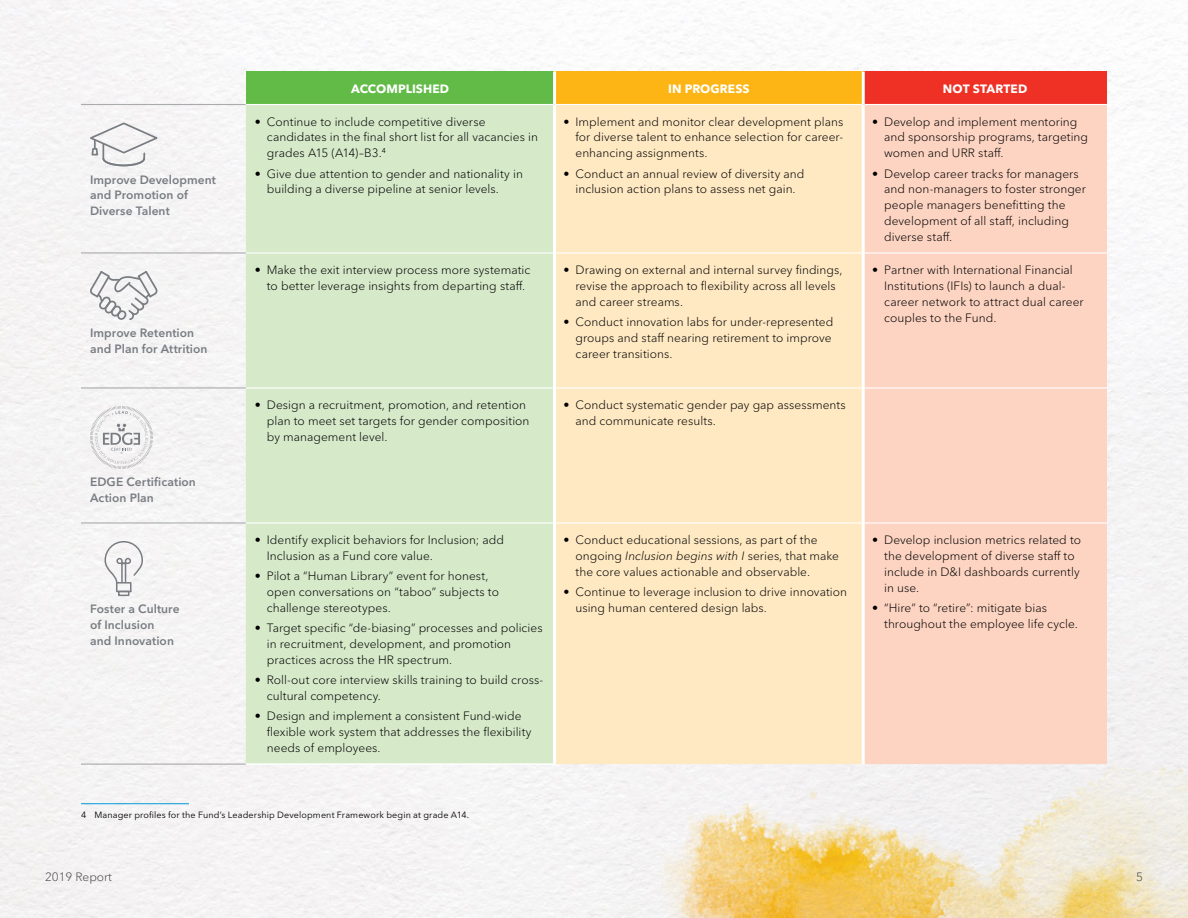
<style>
.page{position:relative;width:1188px;height:918px;background:#fff}
.page>*{position:absolute;margin:0;border:0;box-sizing:border-box;transform-origin:0 0}
.t1{font:300 12px/15.9px "Avenir Next W1 G";letter-spacing:.005em;color:#000}
.t2{font:600 12px/15.9px "Avenir Next W1 G";letter-spacing:.005em;color:#797d82}
.t3{font:700 12px "Avenir Next W1 G";letter-spacing:.005em;color:#fff}
.t4{font:300 12px "Avenir Next W1 G";color:#4d4d4f}
.t5{font:9px "Avenir Next W1 G";letter-spacing:.015em;color:#000}
.s1{font-style:italic}
</style>
<div class="page">
<img style="left:0;top:0;width:1188px;height:918px">
<div style="left:246px;top:71px;width:309px;height:34px;background:#62bb46"></div>
<div style="left:555px;top:71px;width:308px;height:34px;background:#fcb515"></div>
<div style="left:863px;top:71px;width:244px;height:34px;background:#ee3124"></div>
<div style="left:246px;top:105px;width:307px;height:658px;background:#d6eaca"></div>
<div style="left:556px;top:105px;width:306px;height:659px;background:#ffe9c3"></div>
<div style="left:865px;top:105px;width:242px;height:659px;background:#fdd4c2"></div>
<hr style="left:81px;top:104px;width:165px;height:1px;background:#a9abac">
<hr style="left:81px;top:252px;width:165px;height:2px;background:#a9abac">
<hr style="left:81px;top:387px;width:165px;height:2px;background:#a9abac">
<hr style="left:81px;top:522px;width:165px;height:2px;background:#a9abac">
<hr style="left:81px;top:764px;width:165px;height:1px;background:#a9abac">
<hr style="left:246px;top:104px;width:307px;height:1px;background:#fff">
<hr style="left:556px;top:104px;width:306px;height:1px;background:#fff">
<hr style="left:865px;top:104px;width:242px;height:1px;background:#fff">
<hr style="left:246px;top:252px;width:307px;height:2px;background:#fff">
<hr style="left:556px;top:252px;width:306px;height:2px;background:#fff">
<hr style="left:865px;top:252px;width:242px;height:2px;background:#fff">
<hr style="left:246px;top:387px;width:307px;height:2px;background:#fff">
<hr style="left:556px;top:387px;width:306px;height:2px;background:#fff">
<hr style="left:865px;top:387px;width:242px;height:2px;background:#fff">
<hr style="left:246px;top:522px;width:307px;height:2px;background:#fff">
<hr style="left:556px;top:522px;width:306px;height:2px;background:#fff">
<hr style="left:865px;top:522px;width:242px;height:2px;background:#fff">
<hr style="left:553px;top:71px;width:3px;height:34px;background:#fff">
<hr style="left:862px;top:71px;width:3px;height:34px;background:#fff">
<hr style="left:553px;top:105px;width:3px;height:148px;background:#fff">
<hr style="left:862px;top:105px;width:3px;height:148px;background:#fff">
<hr style="left:553px;top:253px;width:3px;height:135px;background:#fff">
<hr style="left:862px;top:253px;width:3px;height:135px;background:#fff">
<hr style="left:553px;top:388px;width:3px;height:135px;background:#fff">
<hr style="left:862px;top:388px;width:3px;height:135px;background:#fff">
<hr style="left:553px;top:523px;width:3px;height:240px;background:#fff">
<hr style="left:862px;top:523px;width:3px;height:241px;background:#fff">
<hr style="left:246px;top:763px;width:310px;height:2px;background:#fff">
<svg style="left:90px;top:123px;width:68px;height:43px"></svg>
<svg style="left:90px;top:271px;width:68px;height:49px"></svg>
<svg style="left:90px;top:406px;width:63px;height:63px"></svg>
<div style="left:118px;top:591px;width:11px;height:5px;border:1px solid #797d82"></div>
<svg style="left:104px;top:541px;width:39px;height:52px"></svg>
<hr style="left:81px;top:803px;width:108px;height:1px;background:#009ada">
<p class="t2" style="left:90px;top:170px;width:128px">Improve Development and Promotion of<br>Diverse Talent</p>
<p class="t2" style="left:90px;top:324px;width:119px">Improve Retention and Plan for Attrition</p>
<p class="t2" style="left:90px;top:473px;width:107px">EDGE Certification<br>Action Plan</p>
<p class="t2" style="left:90px;top:600px;width:91px">Foster a Culture of Inclusion<br>and Innovation</p>
<p class="t3" style="left:351px;top:79px;width:99px">ACCOMPLISHED</p>
<p class="t3" style="left:668px;top:79px;width:83px">IN PROGRESS</p>
<p class="t3" style="left:943px;top:79px;width:86px">NOT STARTED</p>
<p class="t1" style="left:267px;top:112px;width:273px;text-indent:-12px">• Continue to include competitive diverse candidates in the final short list for all vacancies in grades A15 (A14)–B3.<sup>4</sup></p>
<p class="t1" style="left:267px;top:164px;width:258px;text-indent:-12px">• Give due attention to gender and nationality in building a diverse pipeline at senior levels.</p>
<p class="t1" style="left:576px;top:112px;width:269px;text-align:justify;text-indent:-12px">• Implement and monitor clear development plans for diverse talent to enhance selection for career&shy;enhancing assignments.</p>
<p class="t1" style="left:564px;top:164px;width:243px;text-align:center">• Conduct an annual review of diversity and inclusion action plans to assess net gain.</p>
<p class="t1" style="left:255px;top:261px;width:277px;text-align:center">• Make the exit interview process more systematic to better leverage insights from departing staff.</p>
<p class="t1" style="left:576px;top:261px;width:268px;text-indent:-12px">• Drawing on external and internal survey findings, revise the approach to flexibility across all levels and career streams.</p>
<p class="t1" style="left:576px;top:313px;width:259px;text-indent:-12px">• Conduct innovation labs for under-represented groups and staff nearing retirement to improve career transitions.</p>
<p class="t1" style="left:267px;top:396px;width:264px;text-indent:-12px">• Design a recruitment, promotion, and retention plan to meet set targets for gender composition by management level.</p>
<p class="t1" style="left:576px;top:396px;width:272px;text-indent:-12px">• Conduct systematic gender pay gap assessments and communicate results.</p>
<p class="t1" style="left:884px;top:112px;width:205px;text-indent:-12px">• Develop and implement mentoring and sponsorship programs, targeting women and URR staff.</p>
<p class="t1" style="left:884px;top:164px;width:203px;text-indent:-12px">• Develop career tracks for managers and non-managers to foster stronger people managers benefitting the development of all staff, including diverse staff.</p>
<p class="t1" style="left:884px;top:261px;width:201px;text-indent:-12px">• Partner with International Financial Institutions (IFIs) to launch a dual&shy;career network to attract dual career couples to the Fund.</p>
<p class="t1" style="left:267px;top:531px;width:239px;text-indent:-12px">• Identify explicit behaviors for Inclusion; add<br>Inclusion as a Fund core value.</p>
<p class="t1" style="left:267px;top:567px;width:234px;text-indent:-12px">• Pilot a “Human Library” event for honest, open conversations on “taboo” subjects to challenge stereotypes.</p>
<p class="t1" style="left:267px;top:619px;width:277px;text-indent:-12px">• Target specific “de-biasing” processes and policies in recruitment, development, and promotion practices across the HR spectrum.</p>
<p class="t1" style="left:267px;top:671px;width:278px;text-indent:-12px">• Roll-out core interview skills training to build cross&shy;cultural competency.</p>
<p class="t1" style="left:267px;top:707px;width:266px;text-indent:-12px">• Design and implement a consistent Fund-wide flexible work system that addresses the flexibility needs of employees.</p>
<p class="t1" style="left:575px;top:531px;width:265px;text-indent:-12px">• Conduct educational sessions, as part of the ongoing <span class="s1">Inclusion begins with I</span> series, that make the core values actionable and observable.</p>
<p class="t1" style="left:575px;top:583px;width:273px;text-indent:-12px">• Continue to leverage inclusion to drive innovation using human centered design labs.</p>
<p class="t1" style="left:884px;top:531px;width:198px;text-indent:-12px">• Develop inclusion metrics related to the development of diverse staff to include in D&amp;I dashboards currently in use.</p>
<p class="t1" style="left:884px;top:599px;width:195px;text-indent:-12px">• “Hire” to “retire”: mitigate bias throughout the employee life cycle.</p>
<p class="t5" style="left:81px;top:808px;width:390px">4 Manager profiles for the Fund’s Leadership Development Framework begin at grade A14.</p>
<p class="t4" style="left:45px;top:867px;width:69px">2019 Report</p>
<p class="t4" style="left:1136px;top:867px;width:8px">5</p>
</div>
